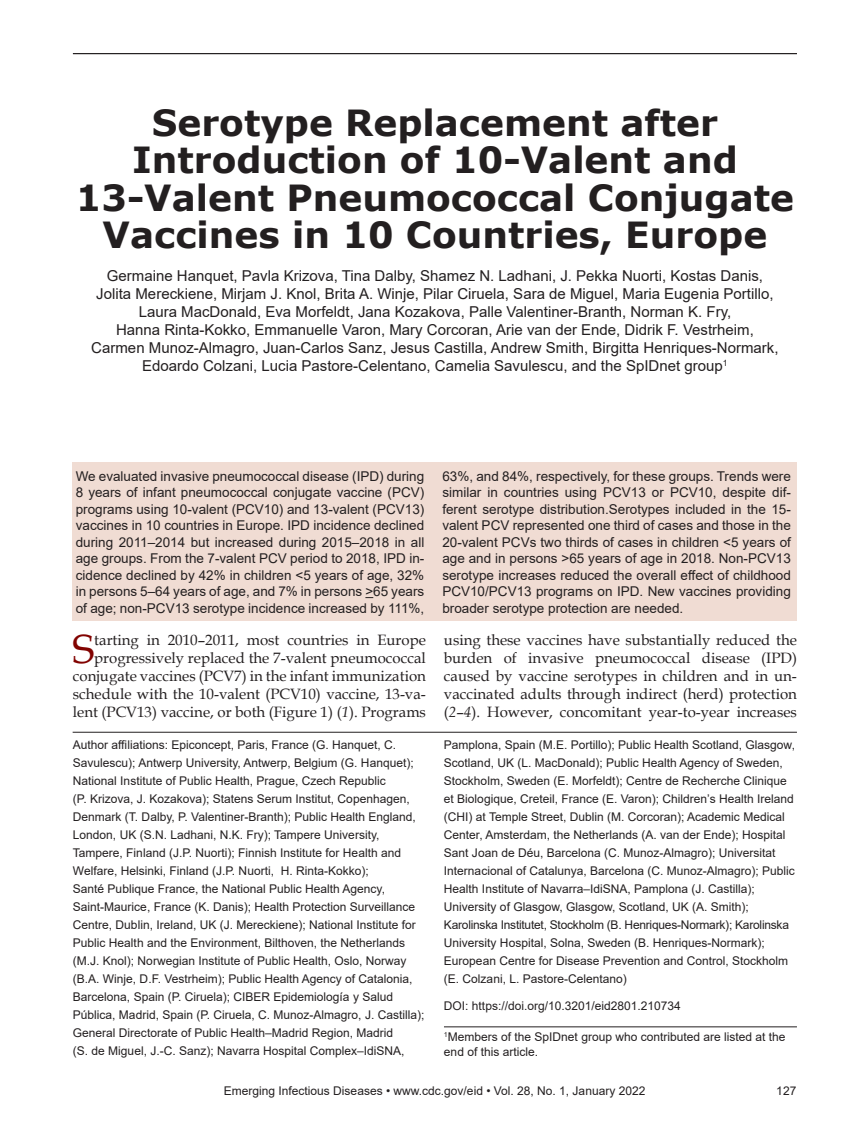
<style>
.page{position:relative;width:851px;height:1134px;background:#fff}
.page>*{position:absolute;margin:0;border:0;box-sizing:border-box;transform-origin:0 0}
.t1{font:40.8px "Book Antiqua";color:#820301}
.t2{font:700 36px/37.5px "Verdana";color:#231f20;text-align:center}
.t3{font:15px/18px "Arial";color:#231f20;text-align:center}
.t4{font:15px/18px "Book Antiqua";color:#231f20;text-align:right}
.t5{font:13.5px/16.5px "Arial";color:#231f20;text-align:justify}
.t6{font:12px/18px "Arial";color:#231f20}
.s1{font-style:italic}
</style>
<div class="page">
<hr style="left:73px;top:53px;width:723px;height:1px;background:#231f20">
<div style="left:72px;top:463px;width:724px;height:158px;background:#f0dcd3"></div>
<hr style="left:444px;top:1026px;width:353px;height:1px;background:#231f20">
<hr style="left:73px;top:732px;width:724px;height:1px;background:#231f20">
<h2 class="t2" style="left:76px;top:103px;width:719px">Serotype Replacement after<br>Introduction of 10-Valent and<br>13-Valent Pneumococcal Conjugate<br>Vaccines in 10 Countries, Europe</h2>
<p class="t3" style="left:91px;top:267px;width:688px">Germaine Hanquet, Pavla Krizova, Tina Dalby, Shamez N. Ladhani, J. Pekka Nuorti, Kostas Danis, Jolita Mereckiene, Mirjam J. Knol, Brita A. Winje, Pilar Ciruela, Sara de Miguel, Maria Eugenia Portillo, Laura MacDonald, Eva Morfeldt, Jana Kozakova, Palle Valentiner-Branth, Norman K. Fry,<br>Hanna Rinta-Kokko, Emmanuelle Varon, Mary Corcoran, Arie van der Ende, Didrik F. Vestrheim, Carmen Munoz-Almagro, Juan-Carlos Sanz, Jesus Castilla, Andrew Smith, Birgitta Henriques-Normark, Edoardo Colzani, Lucia Pastore-Celentano, Camelia Savulescu, and the SpIDnet group<sup>1</sup></p>
<p class="t5" style="left:76px;top:468px;width:350px">We evaluated invasive pneumococcal disease (IPD) during 8 years of infant pneumococcal conjugate vaccine (PCV) programs using 10-valent (PCV10) and 13-valent (PCV13) vaccines in 10 countries in Europe. IPD incidence declined during 2011–2014 but increased during 2015–2018 in all age groups. From the 7-valent PCV period to 2018, IPD in&shy;cidence declined by 42% in children &lt;5 years of age, 32% in persons 5–64 years of age, and 7% in persons &gt;65 years of age; non-PCV13 serotype incidence increased by 111%,</p>
<p class="t5" style="left:442px;top:468px;width:350px">63%, and 84%, respectively, for these groups. Trends were similar in countries using PCV13 or PCV10, despite dif&shy;ferent serotype distribution.Serotypes included in the 15- valent PCV represented one third of cases and those in the 20-valent PCVs two thirds of cases in children &lt;5 years of age and in persons &gt;65 years of age in 2018. Non-PCV13 serotype increases reduced the overall effect of childhood PCV10/PCV13 programs on IPD. New vaccines providing broader serotype protection are needed.</p>
<p class="t4" style="left:73px;top:631px;width:354px">tarting in 2010–2011, most countries in Europe progressively replaced the 7-valent pneumococcal conjugate vaccines (PCV7) in the infant immunization schedule with the 10-valent (PCV10) vaccine, 13-va&shy;lent (PCV13) vaccine, or both (Figure 1) (<span class="s1">1</span>). Programs</p>
<p class="t4" style="left:444px;top:631px;width:354px;text-align:justify">using these vaccines have substantially reduced the burden of invasive pneumococcal disease (IPD) caused by vaccine serotypes in children and in un&shy;vaccinated adults through indirect (herd) protection (<span class="s1">2</span>–<span class="s1">4</span>). However, concomitant year-to-year increases</p>
<h1 class="t1" style="left:73px;top:621px;width:23px">S</h1>
<p class="t6" style="left:73px;top:735px;width:353px">Author affiliations: Epiconcept, Paris, France (G. Hanquet, C.<br>Savulescu); Antwerp University, Antwerp, Belgium (G. Hanquet); National Institute of Public Health, Prague, Czech Republic<br>(P. Krizova, J. Kozakova); Statens Serum Institut, Copenhagen, Denmark (T. Dalby, P. Valentiner-Branth); Public Health England, London, UK (S.N. Ladhani, N.K. Fry); Tampere University, Tampere, Finland (J.P. Nuorti); Finnish Institute for Health and Welfare, Helsinki, Finland (J.P. Nuorti, H. Rinta-Kokko);<br>Santé Publique France, the National Public Health Agency, Saint-Maurice, France (K. Danis); Health Protection Surveillance Centre, Dublin, Ireland, UK (J. Mereckiene); National Institute for Public Health and the Environment, Bilthoven, the Netherlands (M.J. Knol); Norwegian Institute of Public Health, Oslo, Norway (B.A. Winje, D.F. Vestrheim); Public Health Agency of Catalonia, Barcelona, Spain (P. Ciruela); CIBER Epidemiología y Salud Pública, Madrid, Spain (P. Ciruela, C. Munoz-Almagro, J. Castilla); General Directorate of Public Health–Madrid Region, Madrid<br>(S. de Miguel, J.-C. Sanz); Navarra Hospital Complex–IdiSNA,</p>
<p class="t6" style="left:444px;top:735px;width:352px">Pamplona, Spain (M.E. Portillo); Public Health Scotland, Glasgow, Scotland, UK (L. MacDonald); Public Health Agency of Sweden, Stockholm, Sweden (E. Morfeldt); Centre de Recherche Clinique et Biologique, Creteil, France (E. Varon); Children’s Health Ireland (CHI) at Temple Street, Dublin (M. Corcoran); Academic Medical Center, Amsterdam, the Netherlands (A. van der Ende); Hospital Sant Joan de Déu, Barcelona (C. Munoz-Almagro); Universitat Internacional of Catalunya, Barcelona (C. Munoz-Almagro); Public Health Institute of Navarra–IdiSNA, Pamplona (J. Castilla); University of Glasgow, Glasgow, Scotland, UK (A. Smith); Karolinska Institutet, Stockholm (B. Henriques-Normark); Karolinska University Hospital, Solna, Sweden (B. Henriques-Normark); European Centre for Disease Prevention and Control, Stockholm (E. Colzani, L. Pastore-Celentano)</p>
<p class="t6" style="left:444px;top:996px;width:238px">DOI: https://doi.org/10.3201/eid2801.210734</p>
<p class="t6" style="left:444px;top:1029px;width:343px;line-height:15px"><sup>1</sup>Members of the SpIDnet group who contributed are listed at the end of this article.</p>
<p class="t6" style="left:224px;top:1082px;width:423px">Emerging Infectious Diseases • www.cdc.gov/eid • Vol. 28, No. 1, January 2022</p>
<p class="t6" style="left:776px;top:1082px;width:22px">127</p>
</div>
